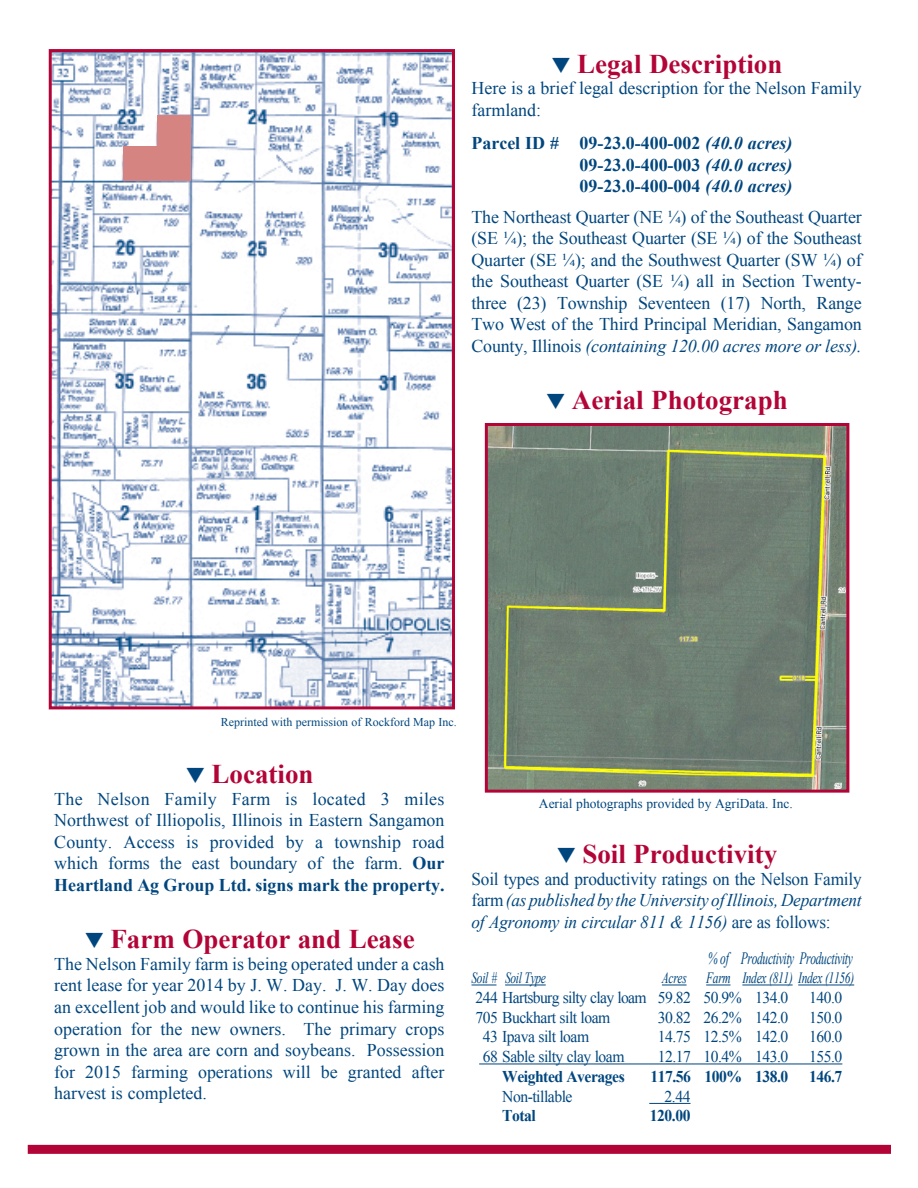
<style>
.page{position:relative;width:918px;height:1188px;background:#fff}
.page>*{position:absolute;margin:0;border:0;box-sizing:border-box;transform-origin:0 0}
.t1{font:700 27px "Times New Roman";color:#b30437}
.t2{font:18px/21.5px "Times New Roman";color:#00467e;text-align:justify}
.t3{font:italic 18px/21.5px "Times New Roman";letter-spacing:-.01em;color:#00467e;text-align:justify;scale:.96 1}
.t4{font:700 18px "Times New Roman";color:#00467e}
.t5{font:italic 17.25px "Times New Roman";letter-spacing:-.025em;color:#00467e;scale:.66 1}
.t6{font:16.5px "Times New Roman";letter-spacing:-.03em;color:#00467e;scale:.95 1}
.t7{font:700 16.5px "Times New Roman";letter-spacing:-.03em;color:#00467e;scale:.95 1}
.t8{font:italic 15.75px "Times New Roman";letter-spacing:-.025em;color:#00467e;scale:.73 1}
.t9{font:13.5px "Times New Roman";color:#00467e}
.t10{font:12px "Times New Roman";color:#00467e}
.s1{color:#00467e}
.s2{font-style:italic}
.s3{font-weight:700}
.s4{font-style:normal}
</style>
<div class="page">
<div style="left:28px;top:1145px;width:863px;height:9px;background:#b30437"></div>
<svg style="left:472px;top:985px;width:24px;height:1px"></svg>
<hr style="left:505px;top:985px;width:41px;height:1px;background:#00467e">
<svg style="left:662px;top:985px;width:25px;height:1px"></svg>
<svg style="left:706px;top:985px;width:25px;height:1px"></svg>
<hr style="left:742px;top:985px;width:51px;height:1px;background:#00467e">
<hr style="left:798px;top:985px;width:56px;height:1px;background:#00467e">
<hr style="left:479px;top:1064px;width:363px;height:1px;background:#00467e">
<hr style="left:649px;top:1103px;width:42px;height:1px;background:#00467e">
<img style="left:489px;top:427px;width:356px;height:362px">
<div style="left:485px;top:423px;width:364px;height:370px;border:3px solid #b30437"></div>
<img style="left:53px;top:53px;width:398px;height:652px">
<div style="left:49px;top:49px;width:406px;height:660px;border:3px solid #b30437"></div>
<div style="left:123px;top:147px;width:35px;height:34px;background:#d58482"></div>
<div style="left:158px;top:116px;width:33px;height:65px;background:#d58482"></div>
<p class="t1" style="left:551px;top:45px;width:233px"><span class="s1">❑</span> Legal Description</p>
<p class="t2" style="left:472px;top:77px;width:392px">Here is a brief legal description for the Nelson Family farmland:</p>
<p class="t4" style="left:472px;top:131px;width:323px">Parcel ID # 09-23.0-400-002 <span class="s2">(40.0 acres)</span></p>
<p class="t4" style="left:580px;top:152px;width:215px">09-23.0-400-003 <span class="s2">(40.0 acres)</span></p>
<p class="t4" style="left:580px;top:174px;width:215px">09-23.0-400-004 <span class="s2">(40.0 acres)</span></p>
<p class="t2" style="left:472px;top:206px;width:392px">The Northeast Quarter (NE ¼) of the Southeast Quarter (SE ¼); the Southeast Quarter (SE ¼) of the Southeast Quarter (SE ¼); and the Southwest Quarter (SW ¼) of the Southeast Quarter (SE ¼) all in Section Twenty&shy;three (23) Township Seventeen (17) North, Range Two West of the Third Principal Meridian, Sangamon County, Illinois <span class="s2">(containing 120.00 acres more or less).</span></p>
<p class="t1" style="left:546px;top:382px;width:244px"><span class="s1">❑</span> Aerial Photograph</p>
<p class="t10" style="left:221px;top:714px;width:237px">Reprinted with permission of Rockford Map Inc.</p>
<p class="t1" style="left:185px;top:756px;width:130px"><span class="s1">❑</span> Location</p>
<p class="t2" style="left:54px;top:788px;width:392px">The Nelson Family Farm is located 3 miles Northwest of Illiopolis, Illinois in Eastern Sangamon County. Access is provided by a township road which forms the east boundary of the farm. <span class="s3">Our Heartland Ag Group Ltd. signs mark the property.</span></p>
<p class="t1" style="left:84px;top:921px;width:332px"><span class="s1">❑</span> Farm Operator and Lease</p>
<p class="t2" style="left:54px;top:953px;width:392px">The Nelson Family farm is being operated under a cash rent lease for year 2014 by J. W. Day. J. W. Day does an excellent job and would like to continue his farming operation for the new owners. The primary crops grown in the area are corn and soybeans. Possession for 2015 farming operations will be granted after harvest is completed.</p>
<p class="t9" style="left:539px;top:795px;width:255px">Aerial photographs provided by AgriData. Inc.</p>
<p class="t1" style="left:556px;top:835px;width:223px"><span class="s1">❑</span> Soil Productivity</p>
<p class="t3" style="left:472px;top:867px;width:408px"><span class="s4">Soil types and productivity ratings on the Nelson Family farm</span> (as published by the University of Illinois, Department of Agronomy in circular 811 &amp; 1156) <span class="s4">are as follows:</span></p>
<p class="t5" style="left:708px;top:947px;width:221px">% of Productivity Productivity</p>
<p class="t8" style="left:472px;top:967px;width:104px">Soil # Soil Type</p>
<p class="t8" style="left:662px;top:967px;width:265px">Acres Farm Index (811) Index (1156)</p>
<p class="t6" style="left:475px;top:986px;width:331px">244 Hartsburg silty clay loam 59.82 50.9% 134.0</p>
<p class="t6" style="left:809px;top:986px;width:37px">140.0</p>
<p class="t6" style="left:475px;top:1006px;width:144px">705 Buckhart silt loam</p>
<p class="t6" style="left:658px;top:1006px;width:139px">30.82 26.2% 142.0</p>
<p class="t6" style="left:809px;top:1006px;width:37px">150.0</p>
<p class="t6" style="left:483px;top:1026px;width:113px">43 Ipava silt loam</p>
<p class="t6" style="left:658px;top:1026px;width:139px">14.75 12.5% 142.0</p>
<p class="t6" style="left:809px;top:1026px;width:37px">160.0</p>
<p class="t6" style="left:483px;top:1046px;width:151px">68 Sable silty clay loam</p>
<p class="t6" style="left:658px;top:1046px;width:139px">12.17 10.4% 143.0</p>
<p class="t6" style="left:809px;top:1046px;width:37px">155.0</p>
<p class="t7" style="left:502px;top:1065px;width:131px">Weighted Averages</p>
<p class="t7" style="left:650px;top:1065px;width:147px">117.56 100% 138.0</p>
<p class="t7" style="left:809px;top:1065px;width:37px">146.7</p>
<p class="t6" style="left:502px;top:1085px;width:76px">Non-tillable</p>
<p class="t6" style="left:665px;top:1085px;width:29px">2.44</p>
<p class="t7" style="left:502px;top:1104px;width:37px">Total</p>
<p class="t7" style="left:650px;top:1104px;width:44px">120.00</p>
</div>
